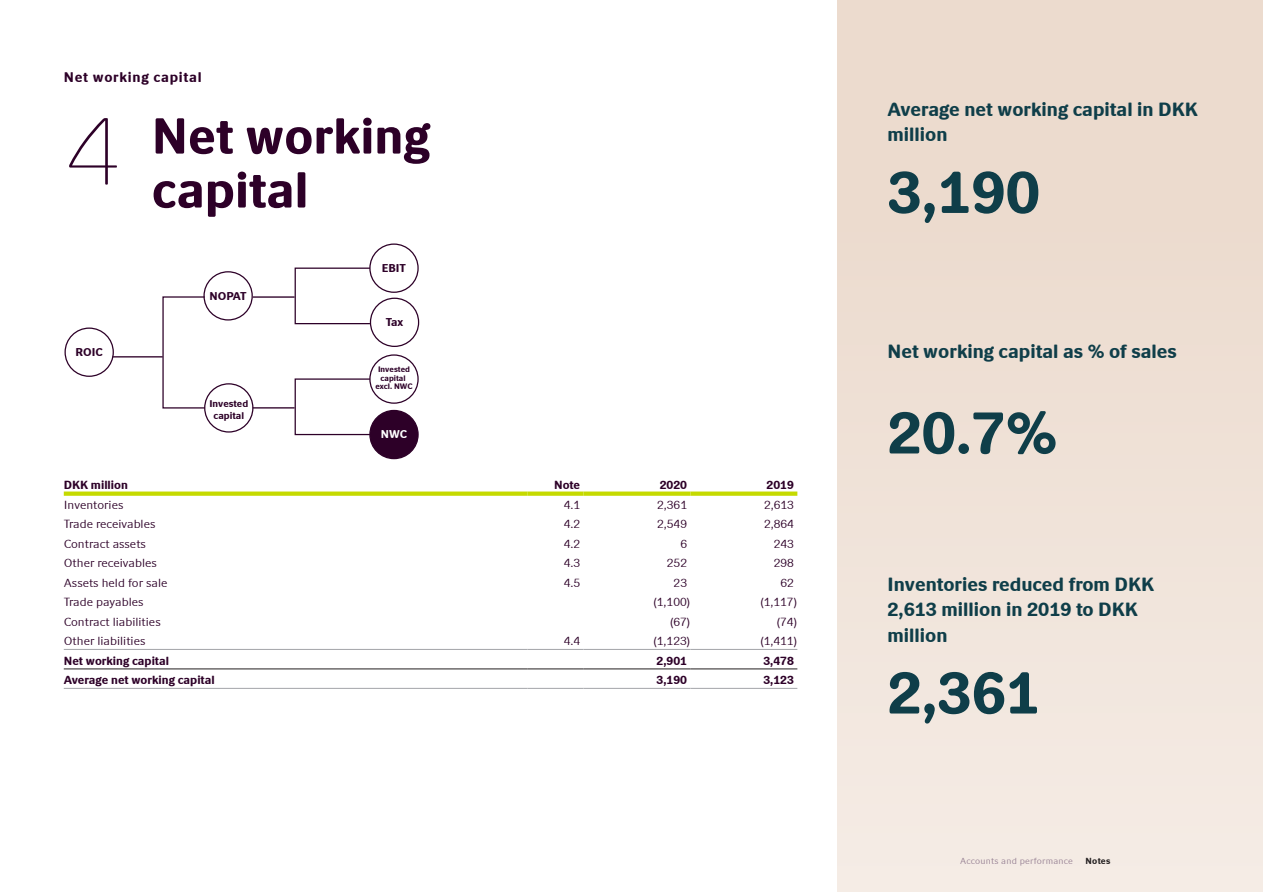
<style>
.page{position:relative;width:1263px;height:893px;background:#fff}
.page>*{position:absolute;margin:0;border:0;box-sizing:border-box;transform-origin:0 0}
.Panel__Numbers__Da{font:700 60px "Novozymes";color:#0f3e49}
.t1{font:700 51px/54px "Novozymes";color:#2d0028}
.Middle__Heading__D{font:700 19.5px/25.5px "Novozymes";color:#0f3e49}
.Header2{font:700 14.25px "Novozymes";letter-spacing:.05em;color:#2d0028}
.Table__TextLeft-No{font:12px "Novozymes";color:#2d0028}
.Table__TextRight-N{font:12px "Novozymes";color:#2d0028}
.Table__TextLeft-Bo{font:700 12px "Novozymes";color:#2d0028}
.Table__TextRight-B{font:700 12px "Novozymes";color:#2d0028}
.t2{font:700 11.55px "Novozymes";color:#2d0028}
.t3{font:700 11.55px "Novozymes";color:#fff}
.t4{font:700 9.9px/11.9px "Novozymes";color:#2d0028;text-align:center}
.Pagenumber__Footer{font:9px "Novozymes";letter-spacing:.025em;color:#968093}
.Pagenumber__Footer-2{font:700 9px "Novozymes";letter-spacing:.025em;color:#231f20}
.t5{font:700 8.1px/8.4px "Novozymes";color:#2d0028;text-align:center}
</style>
<div class="page">
<div style="left:837px;top:0;width:425px;height:892px;background:linear-gradient(to right,#efe2d7,#efe2d7)"></div>
<hr style="left:113px;top:356px;width:50px;height:1px;background:#2d0028">
<hr style="left:253px;top:296px;width:42px;height:2px;background:#2d0028">
<div style="left:295px;top:268px;width:76px;height:56px;border:1px solid #2d0028"></div>
<hr style="left:253px;top:407px;width:42px;height:2px;background:#2d0028">
<div style="left:295px;top:378px;width:76px;height:57px;border:1px solid #2d0028"></div>
<div style="left:65px;top:327px;width:49px;height:50px;border:1px solid #2d0028;border-radius:50%"></div>
<div style="left:203px;top:271px;width:50px;height:50px;border:1px solid #2d0028;border-radius:50%"></div>
<div style="left:369px;top:243px;width:50px;height:50px;border:1px solid #2d0028;border-radius:50%"></div>
<div style="left:370px;top:298px;width:49px;height:49px;border:1px solid #2d0028;border-radius:50%"></div>
<div style="left:370px;top:410px;width:48px;height:49px;background:#2d0028;border-radius:50%"></div>
<div style="left:369px;top:410px;width:50px;height:49px;border:1px solid #2d0028;border-radius:50%"></div>
<div style="left:369px;top:354px;width:50px;height:50px;border:1px solid #2d0028;border-radius:50%"></div>
<div style="left:204px;top:383px;width:49px;height:50px;border:1px solid #2d0028;border-radius:50%"></div>
<div style="left:64px;top:491px;width:463px;height:5px;background:#c5da00"></div>
<div style="left:527px;top:491px;width:57px;height:5px;background:#c5da00"></div>
<div style="left:584px;top:491px;width:106px;height:5px;background:#c5da00"></div>
<div style="left:690px;top:491px;width:107px;height:5px;background:#c5da00"></div>
<hr style="left:64px;top:649px;width:463px;height:1px;background:#a8a9ad">
<hr style="left:64px;top:668px;width:463px;height:1px;background:#231f20">
<hr style="left:527px;top:649px;width:57px;height:1px;background:#a8a9ad">
<hr style="left:527px;top:668px;width:57px;height:1px;background:#231f20">
<hr style="left:584px;top:649px;width:106px;height:1px;background:#a8a9ad">
<hr style="left:584px;top:668px;width:106px;height:1px;background:#231f20">
<hr style="left:690px;top:649px;width:107px;height:1px;background:#a8a9ad">
<hr style="left:690px;top:668px;width:107px;height:1px;background:#231f20">
<hr style="left:64px;top:688px;width:463px;height:1px;background:#a8a9ad">
<hr style="left:527px;top:688px;width:57px;height:1px;background:#a8a9ad">
<hr style="left:584px;top:688px;width:106px;height:1px;background:#a8a9ad">
<hr style="left:690px;top:688px;width:107px;height:1px;background:#a8a9ad">
<p class="Header2" style="left:64px;top:69px;width:139px">Net working capital</p>
<p class="t1" style="left:65px;top:109px;width:367px;text-indent:87px">Net working<br><sup>4</sup> capital</p>
<p class="t2" style="left:76px;top:346px;width:29px">ROIC</p>
<p class="t2" style="left:209px;top:289px;width:39px">NOPAT</p>
<p class="t4" style="left:209px;top:397px;width:40px">Invested capital</p>
<p class="t2" style="left:382px;top:262px;width:26px">EBIT</p>
<p class="t2" style="left:386px;top:315px;width:19px">Tax</p>
<p class="t5" style="left:375px;top:365px;width:39px">Invested capital excl. NWC</p>
<p class="t3" style="left:381px;top:428px;width:28px">NWC</p>
<p class="Table__TextLeft-Bo" style="left:64px;top:478px;width:66px">DKK million</p>
<p class="Table__TextRight-B" style="left:554px;top:478px;width:28px">Note</p>
<p class="Table__TextRight-B" style="left:660px;top:478px;width:29px">2020</p>
<p class="Table__TextRight-B" style="left:767px;top:478px;width:29px">2019</p>
<p class="Table__TextLeft-No" style="left:64px;top:498px;width:61px">Inventories</p>
<p class="Table__TextRight-N" style="left:564px;top:498px;width:18px">4.1</p>
<p class="Table__TextRight-N" style="left:657px;top:498px;width:31px">2,361</p>
<p class="Table__TextRight-N" style="left:764px;top:498px;width:31px">2,613</p>
<p class="Table__TextLeft-No" style="left:64px;top:517px;width:93px">Trade receivables</p>
<p class="Table__TextRight-N" style="left:564px;top:517px;width:18px">4.2</p>
<p class="Table__TextRight-N" style="left:657px;top:517px;width:31px">2,549</p>
<p class="Table__TextRight-N" style="left:764px;top:517px;width:31px">2,864</p>
<p class="Table__TextLeft-No" style="left:64px;top:537px;width:84px">Contract assets</p>
<p class="Table__TextRight-N" style="left:564px;top:537px;width:18px">4.2</p>
<p class="Table__TextRight-N" style="left:680px;top:537px;width:8px">6</p>
<p class="Table__TextRight-N" style="left:774px;top:537px;width:22px">243</p>
<p class="Table__TextLeft-No" style="left:64px;top:556px;width:95px">Other receivables</p>
<p class="Table__TextRight-N" style="left:564px;top:556px;width:18px">4.3</p>
<p class="Table__TextRight-N" style="left:667px;top:556px;width:22px">252</p>
<p class="Table__TextRight-N" style="left:774px;top:556px;width:22px">298</p>
<p class="Table__TextLeft-No" style="left:64px;top:576px;width:105px">Assets held for sale</p>
<p class="Table__TextRight-N" style="left:564px;top:576px;width:18px">4.5</p>
<p class="Table__TextRight-N" style="left:674px;top:576px;width:15px">23</p>
<p class="Table__TextRight-N" style="left:780px;top:576px;width:15px">62</p>
<p class="Table__TextLeft-No" style="left:64px;top:595px;width:81px">Trade payables</p>
<p class="Table__TextRight-N" style="left:654px;top:595px;width:38px">(1,100)</p>
<p class="Table__TextRight-N" style="left:760px;top:595px;width:38px">(1,117)</p>
<p class="Table__TextLeft-No" style="left:64px;top:615px;width:98px">Contract liabilities</p>
<p class="Table__TextRight-N" style="left:670px;top:615px;width:21px">(67)</p>
<p class="Table__TextRight-N" style="left:777px;top:615px;width:21px">(74)</p>
<p class="Table__TextLeft-No" style="left:64px;top:634px;width:83px">Other liabilities</p>
<p class="Table__TextRight-N" style="left:564px;top:634px;width:18px">4.4</p>
<p class="Table__TextRight-N" style="left:654px;top:634px;width:38px">(1,123)</p>
<p class="Table__TextRight-N" style="left:760px;top:634px;width:38px">(1,411)</p>
<p class="Table__TextLeft-Bo" style="left:64px;top:654px;width:107px">Net working capital</p>
<p class="Table__TextRight-B" style="left:657px;top:654px;width:32px">2,901</p>
<p class="Table__TextRight-B" style="left:763px;top:654px;width:32px">3,478</p>
<p class="Table__TextLeft-Bo" style="left:64px;top:673px;width:152px">Average net working capital</p>
<p class="Table__TextRight-B" style="left:657px;top:673px;width:32px">3,190</p>
<p class="Table__TextRight-B" style="left:763px;top:673px;width:32px">3,123</p>
<p class="Middle__Heading__D" style="left:887px;top:96px;width:312px">Average net working capital in DKK million</p>
<p class="Panel__Numbers__Da" style="left:887px;top:158px;width:154px">3,190</p>
<p class="Middle__Heading__D" style="left:887px;top:339px;width:291px">Net working capital as % of sales</p>
<p class="Panel__Numbers__Da" style="left:887px;top:399px;width:172px">20.7%</p>
<p class="Middle__Heading__D" style="left:887px;top:571px;width:268px">Inventories reduced from DKK<br>2,613 million in 2019 to DKK million</p>
<p class="Panel__Numbers__Da" style="left:887px;top:659px;width:154px">2,361</p>
<p class="Pagenumber__Footer" style="left:960px;top:856px;width:114px">Accounts and performance</p>
<p class="Pagenumber__Footer-2" style="left:1085px;top:856px;width:26px">Notes</p>
</div>
